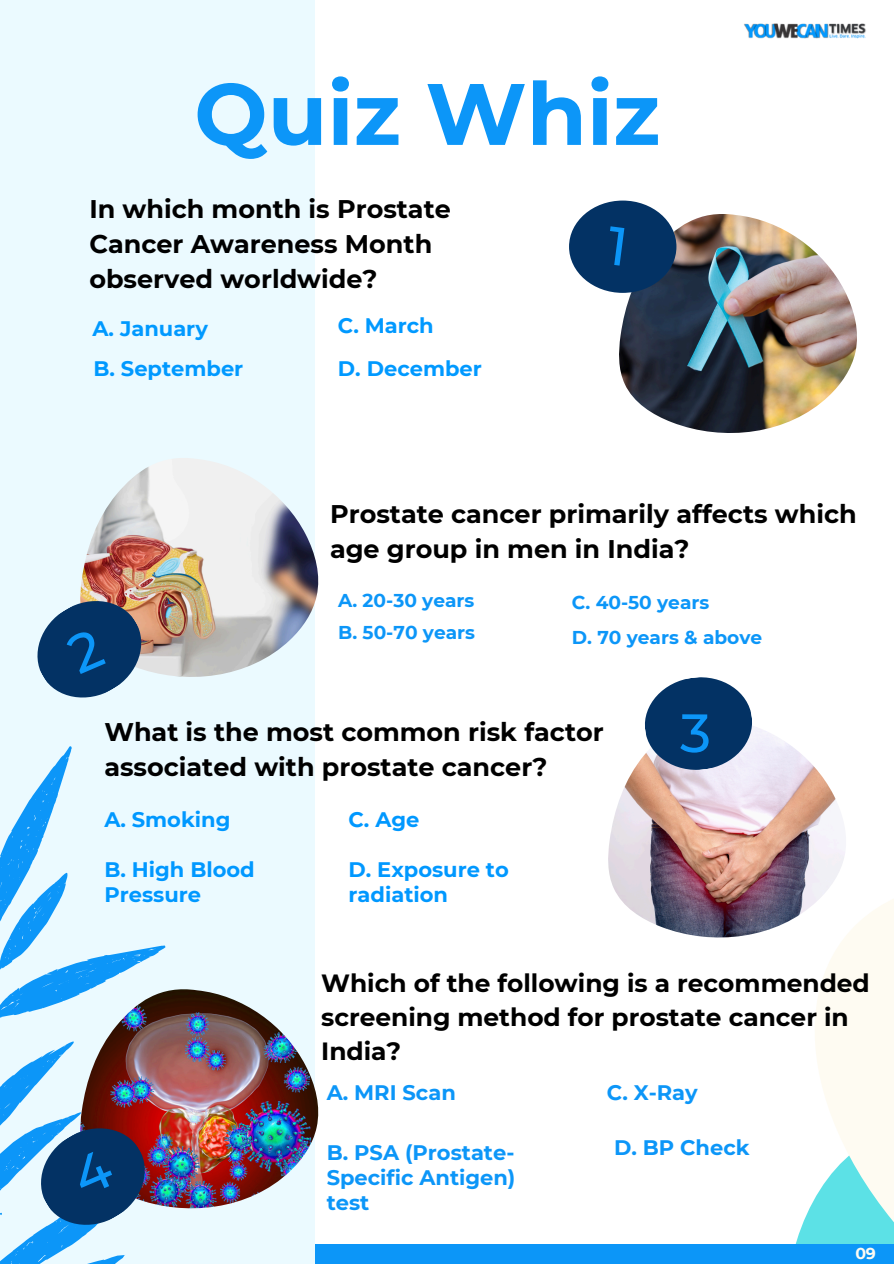
<style>
.page{position:relative;width:894px;height:1264px;background:#fff}
.page>*{position:absolute;margin:0;border:0;box-sizing:border-box;transform-origin:0 0}
.t1{font:700 87px "Montserrat";color:#0c96f8}
.t2{font:500 54px "Montserrat";color:#0c96f8}
.t3{font:700 25.5px/34.8px "Montserrat";color:#000}
.t4{font:700 24.9px/34px "Montserrat";color:#000}
.t5{font:700 21px/24.8px "Montserrat";color:#0c96f8;text-align:justify}
.t6{font:700 21px/24.8px "Montserrat";color:#0098ff}
.t7{font:700 21px "Montserrat";color:#09f}
.t8{font:700 18.6px "Montserrat";color:#0c96f8}
.t9{font:700 15.75px "Montserrat";color:#fefbf2}
</style>
<div class="page">
<img style="left:619px;top:214px;width:237px;height:219px">
<div style="left:0;top:1243px;width:893px;height:20px;background:#0c96f8"></div>
<div style="left:0;top:0;width:314px;height:1263px;background:#ebfaff"></div>
<svg style="left:0;top:746px;width:201px;height:517px"></svg>
<img style="left:80px;top:458px;width:238px;height:219px">
<img style="left:608px;top:727px;width:152px;height:210px">
<svg style="left:739px;top:729px;width:154px;height:515px"></svg>
<div style="left:569px;top:200px;width:107px;height:93px;background:#033264;border-radius:50%"></div>
<svg style="left:642px;top:677px;width:112px;height:96px"></svg>
<img style="left:80px;top:989px;width:238px;height:219px">
<img style="left:744px;top:23px;width:122px;height:16px">
<svg style="left:37px;top:594px;width:111px;height:104px"></svg>
<svg style="left:34px;top:1121px;width:118px;height:110px"></svg>
<p class="t1" style="left:194px;top:61px;width:467px">Quiz Whiz</p>
<p class="t3" style="left:89px;top:192px;width:363px">In which month is Prostate<br>Cancer Awareness Month observed worldwide?</p>
<p class="t7" style="left:92px;top:316px;width:117px">A. January</p>
<h3 class="t7" style="left:93px;top:355px;width:151px">B. September</h3>
<h3 class="t7" style="left:338px;top:313px;width:97px">C. March</h3>
<h3 class="t7" style="left:338px;top:355px;width:145px">D. December</h3>
<p class="t3" style="left:330px;top:497px;width:528px">Prostate cancer primarily affects which age group in men in India?</p>
<h2 class="t8" style="left:338px;top:589px;width:138px">A. 20-30 years</h2>
<p class="t8" style="left:338px;top:621px;width:138px">B. 50-70 years</p>
<p class="t8" style="left:571px;top:591px;width:139px">C. 40-50 years</p>
<p class="t8" style="left:571px;top:626px;width:192px">D. 70 years &amp; above</p>
<p class="t3" style="left:104px;top:714px;width:501px">What is the most common risk factor associated with prostate cancer?</p>
<p class="t6" style="left:104px;top:807px;width:128px">A. Smoking</p>
<p class="t6" style="left:104px;top:856px;width:152px">B. High Blood<br>Pressure</p>
<h2 class="t6" style="left:348px;top:806px;width:72px">C. Age</h2>
<p class="t6" style="left:348px;top:856px;width:162px">D. Exposure to radiation</p>
<h1 class="t2" style="left:679px;top:699px;width:32px">3</h1>
<p class="t4" style="left:321px;top:966px;width:550px">Which of the following is a recommended screening method for prostate cancer in<br>India?</p>
<h3 class="t5" style="left:326px;top:1080px;width:131px">A. MRI Scan</h3>
<h3 class="t5" style="left:606px;top:1080px;width:92px">C. X-Ray</h3>
<h2 class="t5" style="left:614px;top:1135px;width:137px">D. BP Check</h2>
<h3 class="t5" style="left:326px;top:1140px;width:190px">B. PSA (Prostate-Specific Antigen) test</h3>
<h3 class="t9" style="left:855px;top:1244px;width:22px">09</h3>
</div>
